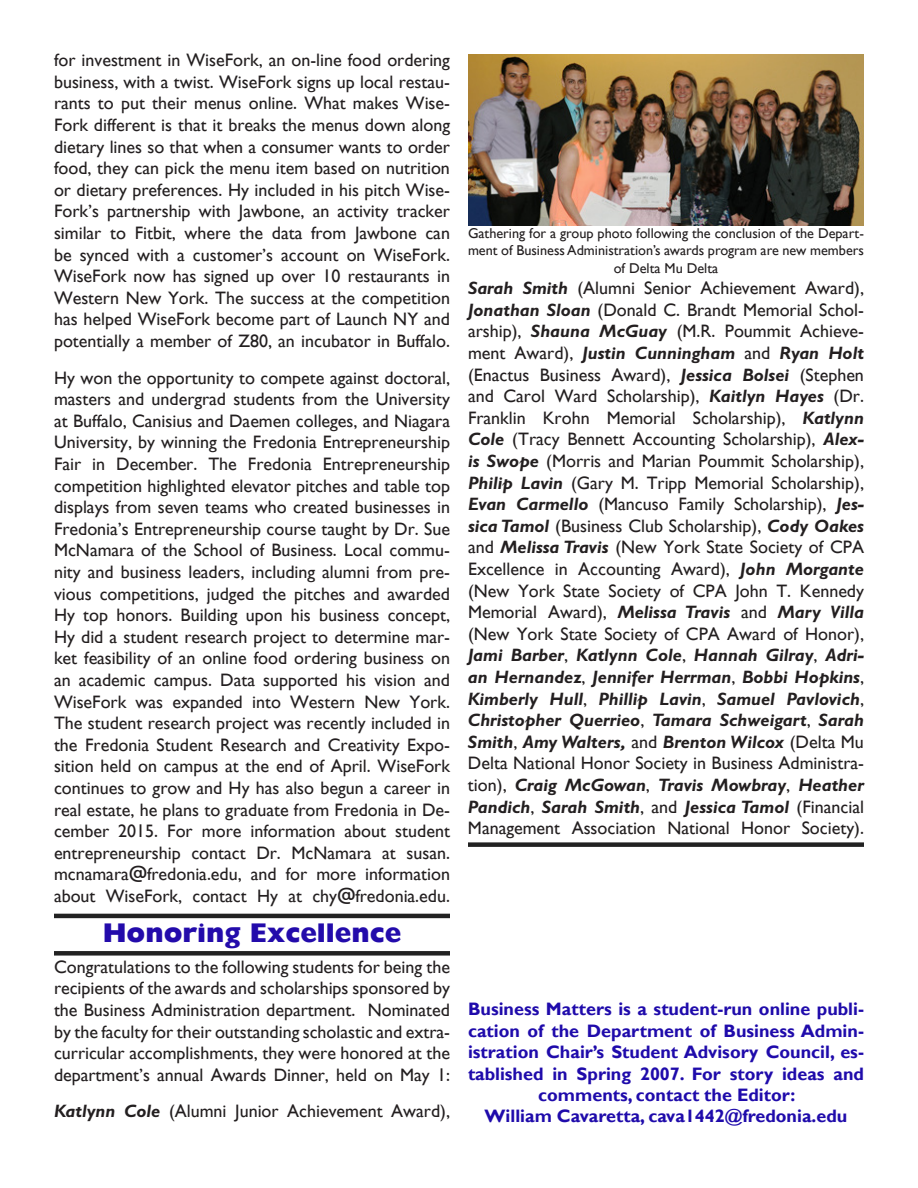
<style>
.page{position:relative;width:918px;height:1188px;background:#fff}
.page>*{position:absolute;margin:0;border:0;box-sizing:border-box;transform-origin:0 0}
.t1{font:800 27px "Gill Sans";color:#230bab}
.No_Spacing{font:18px/21.6px "Gill Sans";color:#231f20;text-align:justify}
.t2{font:700 18px/21.6px "Gill Sans";color:#1f0bab;text-align:center}
.t3{font:14.25px/17.1px "Gill Sans";color:#231f20;text-align:center}
.s1{font-weight:700;font-style:italic}
</style>
<div class="page">
<hr style="left:54px;top:914px;width:396px;height:4px;background:#222">
<div style="left:54px;top:951px;width:396px;height:5px;background:#222"></div>
<img style="left:468px;top:54px;width:396px;height:171px">
<div style="left:468px;top:842px;width:396px;height:5px;background:#222"></div>
<p class="No_Spacing" style="left:54px;top:49px;width:398px">for investment in WiseFork, an on-line food ordering business, with a twist. WiseFork signs up local restau&shy;rants to put their menus online. What makes Wise-Fork different is that it breaks the menus down along dietary lines so that when a consumer wants to order food, they can pick the menu item based on nutrition or dietary preferences. Hy included in his pitch Wise-Fork’s partnership with Jawbone, an activity tracker similar to Fitbit, where the data from Jawbone can be synced with a customer’s account on WiseFork.<br>WiseFork now has signed up over 10 restaurants in Western New York. The success at the competition has helped WiseFork become part of Launch NY and potentially a member of Z80, an incubator in Buffalo.</p>
<p class="No_Spacing" style="left:54px;top:367px;width:398px">Hy won the opportunity to compete against doctoral, masters and undergrad students from the University at Buffalo, Canisius and Daemen colleges, and Niagara University, by winning the Fredonia Entrepreneurship Fair in December. The Fredonia Entrepreneurship competition highlighted elevator pitches and table top displays from seven teams who created businesses in Fredonia’s Entrepreneurship course taught by Dr. Sue McNamara of the School of Business. Local commu&shy;nity and business leaders, including alumni from pre&shy;vious competitions, judged the pitches and awarded Hy top honors. Building upon his business concept, Hy did a student research project to determine mar&shy;ket feasibility of an online food ordering business on an academic campus. Data supported his vision and WiseFork was expanded into Western New York.<br>The student research project was recently included in the Fredonia Student Research and Creativity Expo&shy;sition held on campus at the end of April. WiseFork continues to grow and Hy has also begun a career in real estate, he plans to graduate from Fredonia in De&shy;cember 2015. For more information about student entrepreneurship contact Dr. McNamara at susan. mcnamara@fredonia.edu, and for more information about WiseFork, contact Hy at chy@fredonia.edu.</p>
<p class="t1" style="left:103px;top:917px;width:300px">Honoring Excellence</p>
<p class="No_Spacing" style="left:54px;top:956px;width:398px">Congratulations to the following students for being the recipients of the awards and scholarships sponsored by the Business Administration department. Nominated by the faculty for their outstanding scholastic and extra&shy;curricular accomplishments, they were honored at the department’s annual Awards Dinner, held on May 1:</p>
<p class="No_Spacing" style="left:54px;top:1101px;width:397px"><span class="s1">Katlynn Cole</span> (Alumni Junior Achievement Award),</p>
<p class="t3" style="left:468px;top:225px;width:398px">Gathering for a group photo following the conclusion of the Depart&shy;ment of Business Administration’s awards program are new members of Delta Mu Delta</p>
<p class="No_Spacing" style="left:468px;top:277px;width:398px"><span class="s1">Sarah Smith</span> (Alumni Senior Achievement Award), <span class="s1">Jonathan Sloan</span> (Donald C. Brandt Memorial Schol&shy;arship), <span class="s1">Shauna McGuay</span> (M.R. Poummit Achieve&shy;ment Award), <span class="s1">Justin Cunningham</span> and <span class="s1">Ryan Holt </span>(Enactus Business Award), <span class="s1">Jessica Bolsei</span> (Stephen and Carol Ward Scholarship), <span class="s1">Kaitlyn Hayes</span> (Dr.<br>Franklin Krohn Memorial Scholarship), <span class="s1">Katlynn Cole</span> (Tracy Bennett Accounting Scholarship), <span class="s1">Alex&shy;is Swope</span> (Morris and Marian Poummit Scholarship), <span class="s1">Philip Lavin</span> (Gary M. Tripp Memorial Scholarship), <span class="s1">Evan Carmello</span> (Mancuso Family Scholarship), <span class="s1">Jes&shy;sica Tamol</span> (Business Club Scholarship), <span class="s1">Cody Oakes </span>and <span class="s1">Melissa Travis</span> (New York State Society of CPA Excellence in Accounting Award), <span class="s1">John Morgante </span>(New York State Society of CPA John T. Kennedy Memorial Award), <span class="s1">Melissa Travis</span> and <span class="s1">Mary Villa </span>(New York State Society of CPA Award of Honor), <span class="s1">Jami Barber</span>, <span class="s1">Katlynn Cole</span>, <span class="s1">Hannah Gilray</span>, <span class="s1">Adri&shy;an Hernandez</span>, <span class="s1">Jennifer Herrman</span>, <span class="s1">Bobbi Hopkins</span>, <span class="s1">Kimberly Hull</span>, <span class="s1">Phillip Lavin</span>, <span class="s1">Samuel Pavlovich</span>, <span class="s1">Christopher Querrieo</span>, <span class="s1">Tamara Schweigart</span>, <span class="s1">Sarah Smith</span>, <span class="s1">Amy Walters,</span> and <span class="s1">Brenton Wilcox</span> (Delta Mu Delta National Honor Society in Business Administra&shy;tion), <span class="s1">Craig McGowan</span>, <span class="s1">Travis Mowbray</span>, <span class="s1">Heather Pandich</span>, <span class="s1">Sarah Smith</span>, and <span class="s1">Jessica Tamol</span> (Financial Management Association National Honor Society).</p>
<p class="t2" style="left:468px;top:999px;width:398px">Business Matters is a student-run online publi&shy;cation of the Department of Business Admin&shy;istration Chair’s Student Advisory Council, es&shy;tablished in Spring 2007. For story ideas and comments, contact the Editor:</p>
<p class="t2" style="left:485px;top:1106px;width:364px">William Cavaretta, cava1442@fredonia.edu</p>
</div>
